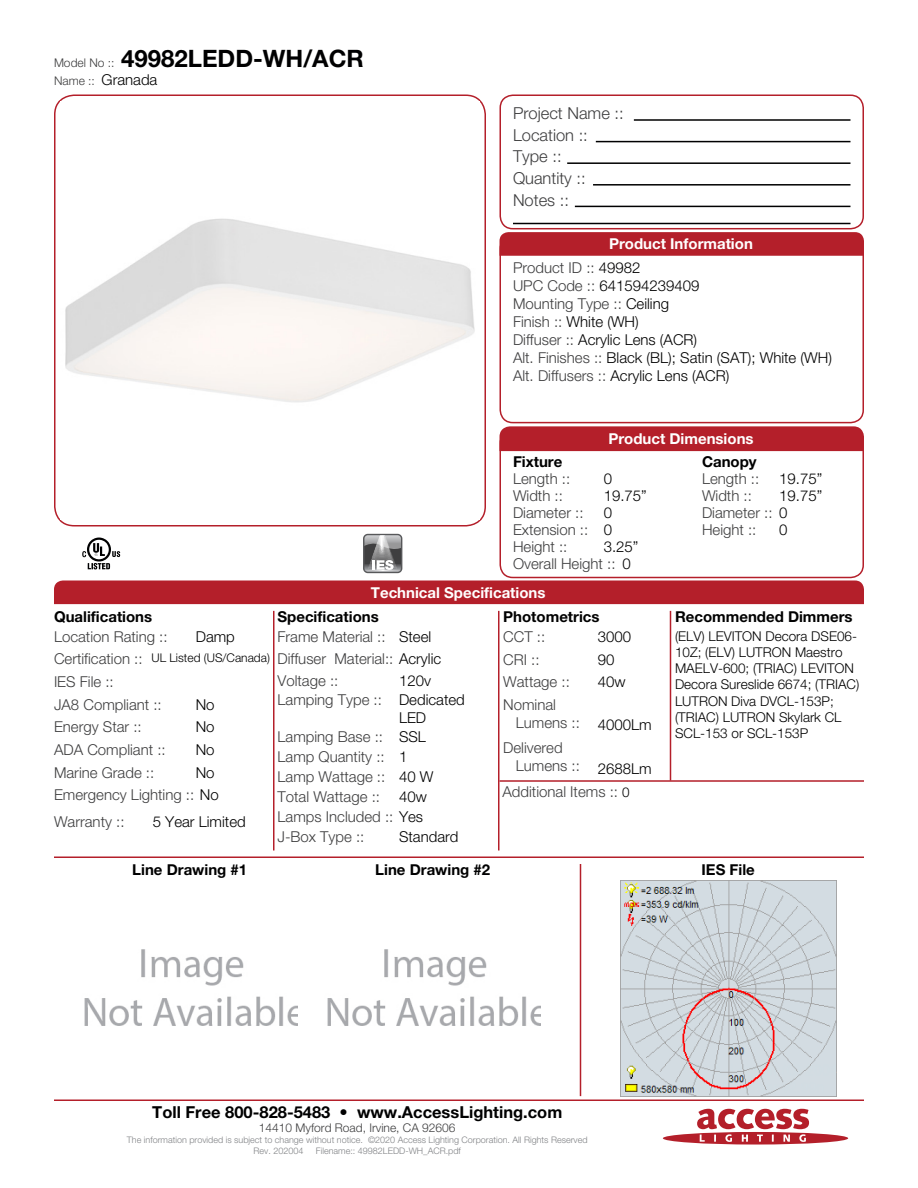
<style>
.page{position:relative;width:918px;height:1188px;background:#fff}
.page>*{position:absolute;margin:0;border:0;box-sizing:border-box;transform-origin:0 0}
.t1{font:700 24px "Helvetica Neue LT Std";color:#000001}
.Left_Justify{font:300 16.5px "Helvetica Neue LT Std";color:#3e3e3f}
.t2{font:700 16.5px "Helvetica Neue LT Std";color:#000001}
.Left_Justify-2{font:300 15px/18px "Helvetica Neue LT Std";color:#3e3e3f}
.Left_Justify-3{font:300 15px/18px "Helvetica Neue LT Std";color:#000001}
.Left_Justify-4{font:700 15px "Helvetica Neue LT Std";color:#000001}
.t3{font:700 15px "Helvetica Neue LT Std";color:#fff}
.Left_Justify-5{font:300 13.5px/16.2px "Helvetica Neue LT Std";color:#000001}
.t4{font:300 12px "Helvetica Neue LT Std";color:#3e3e3f}
.Left_Justify-6{font:300 12px "Helvetica Neue LT Std";color:#000001}
.t5{font:300 9px "Helvetica Neue LT Std";color:#808285}
.s1{font-weight:300;font-size:12px;color:#3e3e3f}
.s2{font-size:12px;color:#3e3e3f}
.s3{color:#000001}
.s4{color:#3e3e3f}
.s5{font-size:13.5px;color:#000001}
</style>
<div class="page">
<svg style="left:663px;top:1109px;width:185px;height:36px"></svg>
<div style="left:499px;top:94px;width:365px;height:135px;border:2px solid #b41f2a;border-radius:13px"></div>
<div style="left:499px;top:235px;width:365px;height:188px;border:2px solid #b41f2a;border-radius:13px"></div>
<div style="left:499px;top:430px;width:365px;height:148px;border:2px solid #b41f2a;border-radius:13px"></div>
<hr style="left:634px;top:119px;width:217px;height:2px;background:#000001">
<hr style="left:596px;top:141px;width:254px;height:1px;background:#000001">
<hr style="left:593px;top:184px;width:258px;height:2px;background:#000001">
<hr style="left:567px;top:162px;width:283px;height:2px;background:#000001">
<hr style="left:575px;top:206px;width:275px;height:1px;background:#000001">
<hr style="left:513px;top:223px;width:337px;height:1px;background:#000001">
<svg style="left:500px;top:232px;width:364px;height:24px;background:#b5232d"></svg>
<div style="left:500px;top:426px;width:364px;height:25px;background:#b41f2a"></div>
<div style="left:54px;top:580px;width:810px;height:24px;background:#b41f2a"></div>
<hr style="left:54px;top:856px;width:810px;height:2px;background:#b41f2a">
<hr style="left:54px;top:1100px;width:810px;height:1px;background:#b41f2a">
<hr style="left:670px;top:611px;width:1px;height:170px;background:#b41f2a">
<hr style="left:580px;top:864px;width:1px;height:232px;background:#b41f2a">
<hr style="left:498px;top:611px;width:2px;height:239px;background:#b41f2a">
<hr style="left:273px;top:611px;width:1px;height:239px;background:#b41f2a">
<div style="left:54px;top:94px;width:432px;height:432px;border:2px solid #b41f2a;border-radius:20px"></div>
<hr style="left:500px;top:780px;width:364px;height:2px;background:#b41f2a">
<svg style="left:82px;top:538px;width:39px;height:32px"></svg>
<div style="left:363px;top:534px;width:39px;height:39px;border:1px solid #57585a;border-radius:4px"></div>
<svg style="left:363px;top:535px;width:40px;height:37px"></svg>
<img style="left:84px;top:949px;width:214px;height:77px">
<img style="left:327px;top:949px;width:214px;height:77px">
<img style="left:620px;top:881px;width:216px;height:216px">
<p class="t1" style="left:54px;top:44px;width:311px"><span class="s1">Model No ::</span> 49982LEDD-WH/ACR</p>
<p class="Left_Justify-3" style="left:54px;top:70px;width:105px"><span class="s2">Name ::</span> Granada</p>
<p class="Left_Justify" style="left:513px;top:103px;width:112px">Project Name ::</p>
<p class="Left_Justify" style="left:513px;top:125px;width:76px">Location ::</p>
<p class="Left_Justify" style="left:513px;top:146px;width:50px">Type ::</p>
<p class="Left_Justify" style="left:513px;top:168px;width:74px">Quantity ::</p>
<p class="Left_Justify" style="left:513px;top:190px;width:57px">Notes ::</p>
<p class="t3" style="left:609px;top:235px;width:145px">Product Information</p>
<p class="Left_Justify-2" style="left:513px;top:259px;width:129px">Product ID :: <span class="s3">49982</span></p>
<p class="Left_Justify-3" style="left:513px;top:277px;width:188px"><span class="s4">UPC Code ::</span> 641594239409</p>
<p class="Left_Justify-2" style="left:513px;top:295px;width:158px">Mounting Type :: <span class="s3">Ceiling</span></p>
<p class="Left_Justify-3" style="left:513px;top:313px;width:127px"><span class="s4">Finish ::</span> White (WH)</p>
<p class="Left_Justify-3" style="left:513px;top:331px;width:186px"><span class="s4">Diffuser ::</span> Acrylic Lens (ACR)</p>
<p class="Left_Justify-3" style="left:513px;top:349px;width:320px"><span class="s4">Alt. Finishes ::</span> Black (BL); Satin (SAT); White (WH)</p>
<p class="Left_Justify-3" style="left:513px;top:367px;width:218px"><span class="s4">Alt. Diffusers ::</span> Acrylic Lens (ACR)</p>
<p class="t3" style="left:608px;top:429px;width:147px">Product Dimensions</p>
<p class="Left_Justify-4" style="left:513px;top:453px;width:51px">Fixture</p>
<p class="Left_Justify-4" style="left:702px;top:453px;width:56px">Canopy</p>
<p class="Left_Justify-2" style="left:513px;top:470px;width:59px">Length ::</p>
<p class="Left_Justify-3" style="left:604px;top:470px;width:10px">0</p>
<p class="Left_Justify-2" style="left:702px;top:470px;width:59px">Length ::</p>
<p class="Left_Justify-3" style="left:779px;top:470px;width:45px">19.75”</p>
<p class="Left_Justify-2" style="left:513px;top:487px;width:51px">Width ::</p>
<p class="Left_Justify-2" style="left:513px;top:537px;width:56px">Height ::</p>
<p class="Left_Justify-3" style="left:604px;top:487px;width:45px">19.75”</p>
<p class="Left_Justify-3" style="left:604px;top:537px;width:36px">3.25”</p>
<p class="Left_Justify-2" style="left:702px;top:487px;width:51px">Width ::</p>
<p class="Left_Justify-3" style="left:779px;top:487px;width:45px">19.75”</p>
<p class="Left_Justify-2" style="left:513px;top:503px;width:72px">Diameter ::</p>
<p class="Left_Justify-2" style="left:513px;top:520px;width:77px">Extension ::</p>
<p class="Left_Justify-3" style="left:604px;top:503px;width:10px">0</p>
<p class="Left_Justify-2" style="left:702px;top:503px;width:87px">Diameter :: <span class="s3">0</span></p>
<p class="Left_Justify-3" style="left:604px;top:520px;width:10px">0</p>
<p class="Left_Justify-3" style="left:779px;top:520px;width:10px">0</p>
<p class="Left_Justify-2" style="left:702px;top:520px;width:56px">Height ::</p>
<p class="Left_Justify-2" style="left:513px;top:554px;width:104px">Overall Height ::</p>
<p class="Left_Justify-3" style="left:622px;top:554px;width:10px">0</p>
<p class="t3" style="left:371px;top:583px;width:176px">Technical Specifications</p>
<p class="Left_Justify-4" style="left:54px;top:607px;width:100px">Qualifications</p>
<p class="Left_Justify-4" style="left:503px;top:607px;width:98px">Photometrics</p>
<p class="Left_Justify-4" style="left:675px;top:607px;width:179px">Recommended Dimmers</p>
<p class="Left_Justify-4" style="left:278px;top:607px;width:103px">Specifications</p>
<p class="Left_Justify-3" style="left:399px;top:627px;width:34px">Steel</p>
<p class="Left_Justify-3" style="left:399px;top:671px;width:33px">120v</p>
<p class="Left_Justify-3" style="left:196px;top:627px;width:41px">Damp</p>
<p class="Left_Justify-3" style="left:598px;top:627px;width:35px">3000</p>
<p class="Left_Justify-5" style="left:675px;top:628px;width:186px">(ELV) LEVITON Decora DSE06-<br>10Z; (ELV) LUTRON Maestro<br>MAELV-600; (TRIAC) LEVITON<br>Decora Sureslide 6674; (TRIAC)<br>LUTRON Diva DVCL-153P; (TRIAC) LUTRON Skylark CL<br>SCL-153 or SCL-153P</p>
<p class="Left_Justify-2" style="left:54px;top:627px;width:115px">Location Rating ::</p>
<p class="Left_Justify-2" style="left:503px;top:627px;width:43px">CCT ::</p>
<p class="Left_Justify-2" style="left:503px;top:650px;width:38px">CRI ::</p>
<p class="Left_Justify-2" style="left:503px;top:673px;width:68px">Wattage ::</p>
<p class="Left_Justify-2" style="left:516px;top:695px;width:66px;text-indent:-13px">Nominal<br>Lumens ::</p>
<p class="Left_Justify-2" style="left:516px;top:738px;width:66px;text-indent:-13px">Delivered<br>Lumens ::</p>
<p class="Left_Justify-2" style="left:278px;top:627px;width:110px">Frame Material ::</p>
<p class="Left_Justify-2" style="left:278px;top:671px;width:62px">Voltage ::</p>
<p class="Left_Justify-2" style="left:54px;top:650px;width:90px">Certification ::</p>
<p class="Left_Justify-2" style="left:54px;top:695px;width:109px">JA8 Compliant ::</p>
<p class="Left_Justify-6" style="left:152px;top:651px;width:120px">UL Listed (US/Canada)</p>
<p class="Left_Justify-3" style="left:196px;top:695px;width:20px">No</p>
<p class="Left_Justify-3" style="left:196px;top:718px;width:20px">No</p>
<p class="Left_Justify-3" style="left:196px;top:740px;width:20px">No</p>
<p class="Left_Justify-3" style="left:196px;top:763px;width:20px">No</p>
<p class="Left_Justify-2" style="left:278px;top:650px;width:165px">Diffuser Material:: <span class="s3">Acrylic</span></p>
<p class="Left_Justify-2" style="left:278px;top:691px;width:106px">Lamping Type ::</p>
<p class="Left_Justify-2" style="left:278px;top:727px;width:107px">Lamping Base ::</p>
<p class="Left_Justify-2" style="left:278px;top:747px;width:109px">Lamp Quantity ::</p>
<p class="Left_Justify-2" style="left:278px;top:767px;width:109px">Lamp Wattage ::</p>
<p class="Left_Justify-2" style="left:278px;top:787px;width:104px">Total Wattage ::</p>
<p class="Left_Justify-2" style="left:278px;top:808px;width:147px">Lamps Included :: <span class="s3">Yes</span></p>
<p class="Left_Justify-2" style="left:278px;top:828px;width:88px">J-Box Type ::</p>
<p class="Left_Justify-3" style="left:598px;top:650px;width:18px">90</p>
<p class="Left_Justify-3" style="left:598px;top:673px;width:29px">40w</p>
<p class="Left_Justify-3" style="left:598px;top:716px;width:55px">4000Lm</p>
<p class="Left_Justify-3" style="left:598px;top:759px;width:55px">2688Lm</p>
<p class="Left_Justify-2" style="left:54px;top:673px;width:61px">IES File ::</p>
<p class="Left_Justify-2" style="left:54px;top:718px;width:89px">Energy Star ::</p>
<p class="Left_Justify-2" style="left:54px;top:740px;width:113px">ADA Compliant ::</p>
<p class="Left_Justify-2" style="left:54px;top:763px;width:102px">Marine Grade ::</p>
<p class="Left_Justify-2" style="left:54px;top:786px;width:166px">Emergency Lighting :: <span class="s3">No</span></p>
<p class="Left_Justify-3" style="left:399px;top:691px;width:67px">Dedicated<br>LED</p>
<p class="Left_Justify-3" style="left:399px;top:727px;width:28px">SSL</p>
<p class="Left_Justify-3" style="left:399px;top:747px;width:10px">1</p>
<p class="Left_Justify-3" style="left:399px;top:767px;width:36px">40 W</p>
<p class="Left_Justify-3" style="left:399px;top:787px;width:29px">40w</p>
<p class="Left_Justify-2" style="left:502px;top:782px;width:129px">Additional Items :: <span class="s5">0</span></p>
<p class="Left_Justify-2" style="left:54px;top:813px;width:72px">Warranty ::</p>
<p class="Left_Justify-3" style="left:153px;top:813px;width:95px">5 Year Limited</p>
<p class="Left_Justify-3" style="left:399px;top:828px;width:61px">Standard</p>
<p class="Left_Justify-4" style="left:132px;top:860px;width:116px">Line Drawing #1</p>
<p class="Left_Justify-4" style="left:375px;top:860px;width:116px">Line Drawing #2</p>
<p class="Left_Justify-4" style="left:702px;top:860px;width:55px">IES File</p>
<p class="t2" style="left:152px;top:1101px;width:412px">Toll Free 800-828-5483 • www.AccessLighting.com</p>
<p class="t4" style="left:259px;top:1120px;width:198px">14410 Myford Road, Irvine, CA 92606</p>
<p class="t5" style="left:127px;top:1134px;width:462px">The information provided is subject to change without notice. ©2020 Access Lighting Corporation. All Rights Reserved</p>
<p class="t5" style="left:254px;top:1145px;width:51px">Rev. 202004</p>
<p class="t5" style="left:316px;top:1145px;width:147px">Filename:: 49982LEDD-WH_ACR.pdf</p>
</div>
